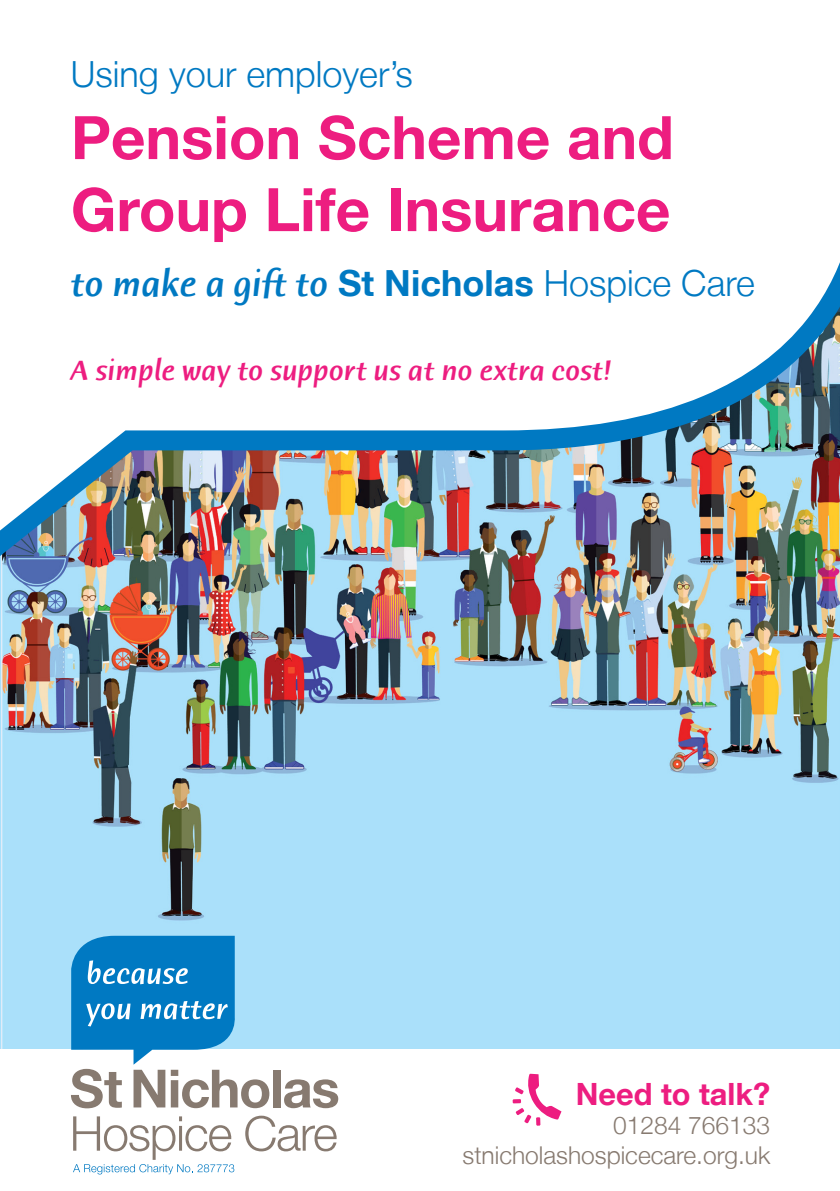
<style>
.page{position:relative;width:840px;height:1191px;background:#fff}
.page>*{position:absolute;margin:0;border:0;box-sizing:border-box;transform-origin:0 0}
.t1{font:700 60px "Helvetica Neue LT";color:#ed1d80}
.t2{font:italic 500 38px "Humana Sans ITC";color:#0079c2}
.t3{font:300 36px "Helvetica Neue LT";color:#0079c2}
.t4{font:700 30.6px "Helvetica Neue LT";color:#ed1d80}
.t5{font:italic 500 30px "Humana Sans ITC";color:#ed1d80}
.t6{font:300 24.6px "Helvetica Neue LT";color:#877a70}
.s1{font-family:"Helvetica Neue LT";font-weight:700;font-style:normal;font-size:36px}
.s2{font-family:"Helvetica Neue LT";font-weight:300;font-style:normal;font-size:36px}
</style>
<div class="page">
<img style="left:3px;top:569px;width:836px;height:480px">
<div style="left:273px;top:1069px;width:7px;height:38px;background:#877a70"></div>
<svg style="left:284px;top:1079px;width:54px;height:29px"></svg>
<svg style="left:245px;top:1115px;width:91px;height:36px"></svg>
<svg style="left:73px;top:1116px;width:161px;height:58px"></svg>
<svg style="left:71px;top:935px;width:198px;height:173px"></svg>
<svg style="left:0;top:264px;width:839px;height:305px"></svg>
<svg style="left:512px;top:1073px;width:49px;height:52px"></svg>
<p class="t3" style="left:71px;top:52px;width:343px">Using your employer’s</p>
<p class="t1" style="left:71px;top:101px;width:604px">Pension Scheme and</p>
<p class="t1" style="left:71px;top:173px;width:600px">Group Life Insurance</p>
<p class="t2" style="left:71px;top:261px;width:685px">to make a gift to <span class="s1">St Nicholas</span> <span class="s2">Hospice Care</span></p>
<p class="t5" style="left:71px;top:352px;width:542px">A simple way to support us at no extra cost!</p>
<p class="t4" style="left:575px;top:1074px;width:196px">Need to talk?</p>
<p class="t6" style="left:613px;top:1110px;width:158px">01284 766133</p>
<p class="t6" style="left:462px;top:1139px;width:309px">stnicholashospicecare.org.uk</p>
</div>
